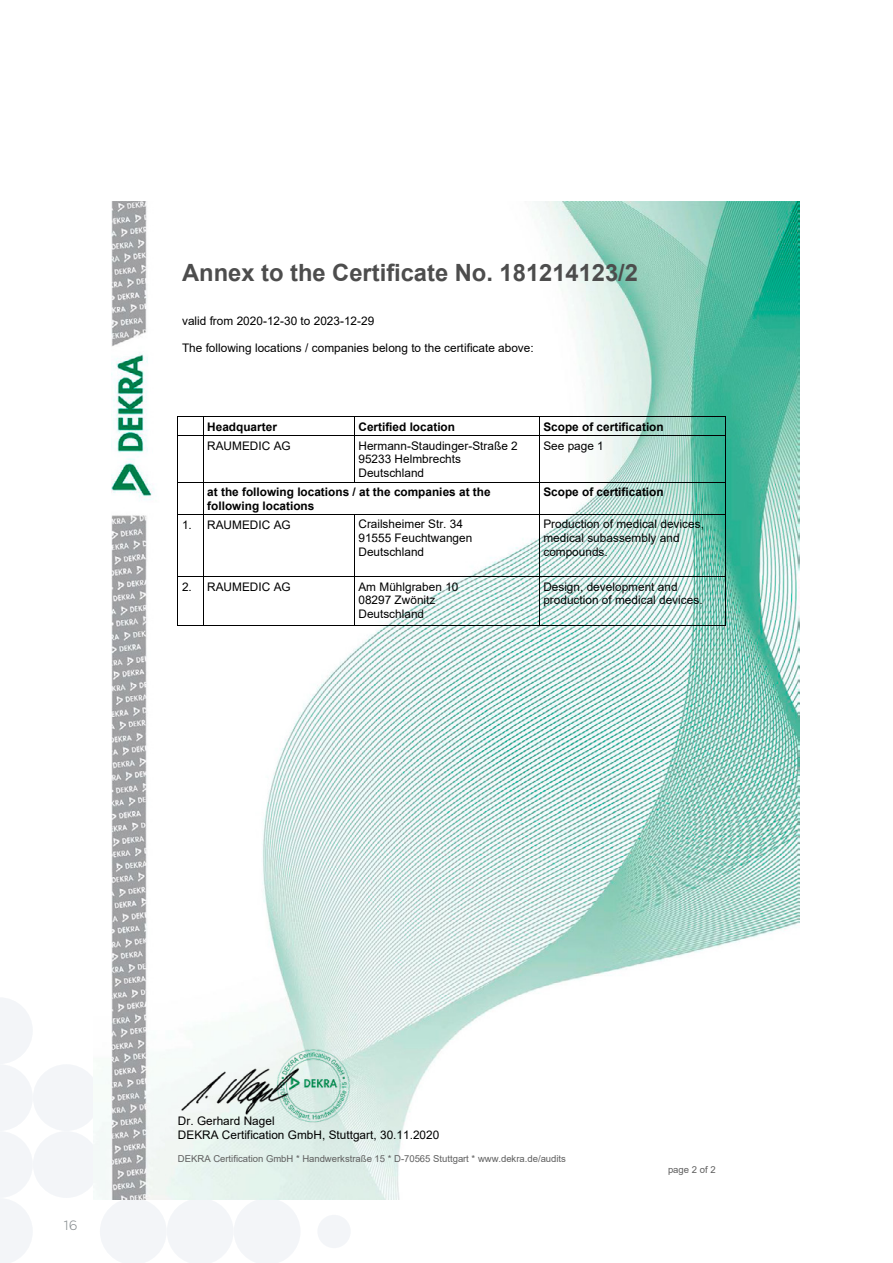
<style>
.page{position:relative;width:893px;height:1263px;background:#fff}
.page>*{position:absolute;margin:0;border:0;box-sizing:border-box;transform-origin:0 0}
.t1{font:700 23.7px "Arial";color:#4d4d4d}
.t2{font:300 13.5px "Nexa Text";color:#898e91}
.t3{font:11.85px/13.6px "Arial";color:#000}
.t4{font:700 11.85px/13.6px "Arial";color:#000}
.t5{font:9.6px "Arial";letter-spacing:-.005em;color:#5f5f5f}
</style>
<div class="page">
<svg style="left:0;top:998px;width:32px;height:265px"></svg>
<svg style="left:100px;top:1199px;width:201px;height:64px"></svg>
<div style="left:33px;top:1131px;width:67px;height:67px;background:#f3f5f8;border-radius:50%"></div>
<div style="left:33px;top:1064px;width:67px;height:67px;background:#f3f5f8;border-radius:50%"></div>
<div style="left:317px;top:1215px;width:34px;height:33px;background:#f3f5f8;border-radius:50%"></div>
<img style="left:94px;top:202px;width:705px;height:997px">
<hr style="left:203px;top:417px;width:151px;height:1px;background:#000">
<hr style="left:355px;top:417px;width:184px;height:1px;background:#000">
<hr style="left:540px;top:417px;width:185px;height:1px;background:#000">
<svg style="left:178px;top:417px;width:26px;height:20px"></svg>
<hr style="left:203px;top:436px;width:151px;height:1px;background:#000">
<svg style="left:354px;top:417px;width:1px;height:19px"></svg>
<hr style="left:355px;top:436px;width:184px;height:1px;background:#000">
<svg style="left:539px;top:417px;width:1px;height:19px"></svg>
<hr style="left:540px;top:436px;width:185px;height:1px;background:#000">
<svg style="left:725px;top:417px;width:1px;height:19px"></svg>
<hr style="left:178px;top:436px;width:1px;height:46px;background:#000">
<hr style="left:203px;top:436px;width:1px;height:46px;background:#000">
<hr style="left:354px;top:436px;width:1px;height:46px;background:#000">
<hr style="left:539px;top:436px;width:1px;height:46px;background:#000">
<hr style="left:725px;top:436px;width:1px;height:46px;background:#000">
<svg style="left:179px;top:482px;width:24px;height:1px"></svg>
<hr style="left:203px;top:482px;width:151px;height:1px;background:#000">
<hr style="left:355px;top:482px;width:184px;height:1px;background:#000">
<hr style="left:540px;top:482px;width:185px;height:1px;background:#000">
<hr style="left:178px;top:482px;width:1px;height:32px;background:#000">
<hr style="left:203px;top:482px;width:1px;height:32px;background:#000">
<hr style="left:539px;top:482px;width:1px;height:32px;background:#000">
<hr style="left:725px;top:482px;width:1px;height:32px;background:#000">
<svg style="left:178px;top:514px;width:25px;height:1px"></svg>
<hr style="left:203px;top:514px;width:151px;height:1px;background:#000">
<hr style="left:355px;top:514px;width:184px;height:1px;background:#000">
<hr style="left:540px;top:514px;width:185px;height:1px;background:#000">
<hr style="left:178px;top:515px;width:1px;height:62px;background:#000">
<hr style="left:203px;top:515px;width:1px;height:62px;background:#000">
<hr style="left:354px;top:515px;width:1px;height:62px;background:#000">
<hr style="left:539px;top:515px;width:1px;height:62px;background:#000">
<hr style="left:725px;top:515px;width:1px;height:62px;background:#000">
<svg style="left:179px;top:577px;width:24px;height:1px"></svg>
<hr style="left:203px;top:577px;width:151px;height:1px;background:#000">
<hr style="left:355px;top:577px;width:184px;height:1px;background:#000">
<hr style="left:540px;top:577px;width:185px;height:1px;background:#000">
<hr style="left:178px;top:577px;width:1px;height:48px;background:#000">
<hr style="left:203px;top:577px;width:1px;height:48px;background:#000">
<svg style="left:178px;top:625px;width:25px;height:1px"></svg>
<hr style="left:203px;top:625px;width:151px;height:1px;background:#000">
<hr style="left:354px;top:577px;width:1px;height:48px;background:#000">
<hr style="left:355px;top:625px;width:184px;height:1px;background:#000">
<hr style="left:539px;top:577px;width:1px;height:48px;background:#000">
<hr style="left:540px;top:625px;width:185px;height:1px;background:#000">
<hr style="left:725px;top:577px;width:1px;height:48px;background:#000">
<img style="left:142px;top:1046px;width:214px;height:80px">
<h1 class="t1" style="left:182px;top:256px;width:457px">Annex to the Certificate No. 181214123/2</h1>
<p class="t3" style="left:182px;top:314px;width:194px">valid from 2020-12-30 to 2023-12-29</p>
<p class="t3" style="left:182px;top:341px;width:353px">The following locations / companies belong to the certificate above:</p>
<p class="t4" style="left:207px;top:420px;width:71px">Headquarter</p>
<p class="t4" style="left:358px;top:420px;width:98px">Certified location</p>
<p class="t4" style="left:543px;top:420px;width:122px">Scope of certification</p>
<p class="t3" style="left:207px;top:439px;width:85px">RAUMEDIC AG</p>
<p class="t3" style="left:358px;top:439px;width:161px">Hermann-Staudinger-Straße 2<br>95233 Helmbrechts<br>Deutschland</p>
<p class="t3" style="left:543px;top:439px;width:62px">See page 1</p>
<p class="t4" style="left:207px;top:485px;width:285px">at the following locations / at the companies at the following locations</p>
<p class="t4" style="left:543px;top:485px;width:122px">Scope of certification</p>
<p class="t3" style="left:182px;top:517px;width:110px">1. RAUMEDIC AG</p>
<p class="t3" style="left:358px;top:517px;width:115px">Crailsheimer Str. 34<br>91555 Feuchtwangen<br>Deutschland</p>
<p class="t3" style="left:543px;top:517px;width:162px">Production of medical devices, medical subassembly and compounds.</p>
<p class="t3" style="left:182px;top:580px;width:110px">2. RAUMEDIC AG</p>
<p class="t3" style="left:358px;top:579px;width:102px">Am Mühlgraben 10<br>08297 Zwönitz<br>Deutschland</p>
<p class="t3" style="left:543px;top:579px;width:161px">Design, development and production of medical devices.</p>
<p class="t2" style="left:64px;top:1217px;width:15px">16</p>
<p class="t3" style="left:178px;top:1114px;width:263px">Dr. Gerhard Nagel<br>DEKRA Certification GmbH, Stuttgart, 30.11.2020</p>
<p class="t5" style="left:178px;top:1152px;width:389px">DEKRA Certification GmbH * Handwerkstraße 15 * D-70565 Stuttgart * www.dekra.de/audits</p>
<p class="t5" style="left:668px;top:1163px;width:49px">page 2 of 2</p>
</div>
